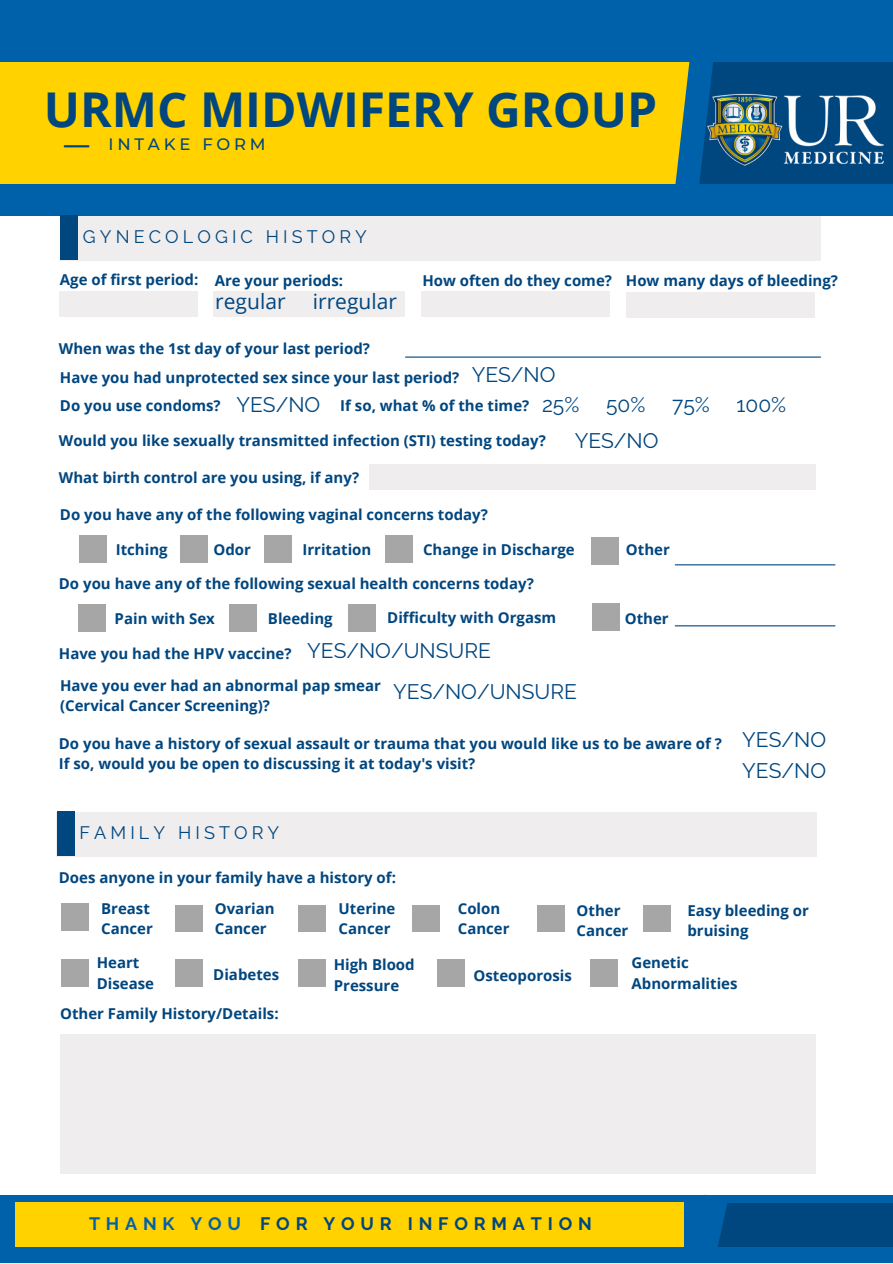
<style>
.page{position:relative;width:893px;height:1264px;background:#fff}
.page>*{position:absolute;margin:0;border:0;box-sizing:border-box;transform-origin:0 0}
.t1{font:700 48px "Open Sans";color:#00467f}
.t2{font:21px/30.6px "Raleway";color:#00467f}
.t3{font:21px "Open Sans";color:#00467f}
.t4{font:18px "Raleway";letter-spacing:.23em;color:#00467f}
.t5{font:700 18px "Raleway";letter-spacing:.32em;color:#00467f}
.t6{font:500 16.5px "Montserrat";letter-spacing:.23em;color:#00467f}
.t7{font:700 15px/20.2px "Open Sans";color:#00467f}
.s1{font-family:"Raleway";font-weight:400;font-size:21px}
.s2{color:#0061ab}
</style>
<div class="page">
<div style="left:0;top:0;width:892px;height:215px;background:#0061ab"></div>
<div style="left:0;top:62px;width:693px;height:122px;background:#ffd200"></div>
<hr style="left:65px;top:145px;width:23px;height:2px;background:#00467f">
<div style="left:59px;top:292px;width:138px;height:25px;background:#efeded"></div>
<hr style="left:405px;top:356px;width:415px;height:1px;background:#00467f">
<div style="left:694px;top:62px;width:198px;height:122px;background:#00467f"></div>
<svg style="left:660px;top:62px;width:69px;height:155px"></svg>
<img style="left:660px;top:92px;width:224px;height:77px">
<div style="left:60px;top:217px;width:760px;height:44px;background:#efeded"></div>
<div style="left:60px;top:215px;width:18px;height:45px;background:#00467f"></div>
<div style="left:213px;top:292px;width:192px;height:25px;background:#efeded"></div>
<div style="left:57px;top:812px;width:760px;height:44px;background:#efeded"></div>
<div style="left:57px;top:811px;width:18px;height:44px;background:#00467f"></div>
<div style="left:60px;top:1034px;width:755px;height:139px;background:#efeded"></div>
<div style="left:420px;top:291px;width:189px;height:26px;background:#efeded"></div>
<div style="left:626px;top:292px;width:188px;height:26px;background:#efeded"></div>
<div style="left:368px;top:464px;width:447px;height:25px;background:#efeded"></div>
<div style="left:385px;top:535px;width:28px;height:27px;background:#a6a6a6"></div>
<div style="left:264px;top:535px;width:28px;height:27px;background:#a6a6a6"></div>
<div style="left:180px;top:535px;width:27px;height:27px;background:#a6a6a6"></div>
<div style="left:79px;top:535px;width:28px;height:27px;background:#a6a6a6"></div>
<div style="left:591px;top:537px;width:28px;height:27px;background:#a6a6a6"></div>
<div style="left:348px;top:604px;width:28px;height:27px;background:#a6a6a6"></div>
<div style="left:229px;top:604px;width:28px;height:27px;background:#a6a6a6"></div>
<div style="left:78px;top:604px;width:28px;height:27px;background:#a6a6a6"></div>
<div style="left:592px;top:603px;width:27px;height:28px;background:#a6a6a6"></div>
<hr style="left:675px;top:564px;width:159px;height:1px;background:#00467f">
<hr style="left:675px;top:625px;width:159px;height:1px;background:#00467f">
<div style="left:412px;top:904px;width:28px;height:27px;background:#a6a6a6"></div>
<div style="left:298px;top:904px;width:28px;height:27px;background:#a6a6a6"></div>
<div style="left:175px;top:904px;width:27px;height:27px;background:#a6a6a6"></div>
<div style="left:61px;top:903px;width:28px;height:27px;background:#a6a6a6"></div>
<div style="left:537px;top:904px;width:28px;height:27px;background:#a6a6a6"></div>
<div style="left:298px;top:959px;width:28px;height:27px;background:#a6a6a6"></div>
<div style="left:175px;top:959px;width:27px;height:27px;background:#a6a6a6"></div>
<div style="left:61px;top:959px;width:28px;height:27px;background:#a6a6a6"></div>
<div style="left:437px;top:959px;width:27px;height:27px;background:#a6a6a6"></div>
<div style="left:590px;top:959px;width:28px;height:27px;background:#a6a6a6"></div>
<div style="left:642px;top:904px;width:28px;height:27px;background:#a6a6a6"></div>
<div style="left:0;top:1194px;width:892px;height:68px;background:#0061ab"></div>
<div style="left:15px;top:1202px;width:669px;height:44px;background:#ffd200"></div>
<div style="left:706px;top:1203px;width:186px;height:44px;background:#00467f"></div>
<svg style="left:676px;top:1173px;width:68px;height:74px"></svg>
<h1 class="t1" style="left:44px;top:76px;width:614px">URMC MIDWIFERY GROUP</h1>
<p class="t6" style="left:108px;top:134px;width:159px">INTAKE FORM</p>
<p class="t4" style="left:83px;top:226px;width:285px">GYNECOLOGIC HISTORY</p>
<p class="t7" style="left:60px;top:269px;width:285px">Age of first period: Are your periods:</p>
<h2 class="t3" style="left:215px;top:286px;width:72px">regular</h2>
<h2 class="t3" style="left:313px;top:286px;width:86px">irregular</h2>
<p class="t7" style="left:422px;top:270px;width:417px">How often do they come? How many days of bleeding?</p>
<p class="t7" style="left:59px;top:334px;width:402px;line-height:29.1px">When was the 1st day of your last period?<br>Have you had unprotected sex since your last period?</p>
<h2 class="t2" style="left:471px;top:360px;width:85px">YES/NO</h2>
<p class="t7" style="left:60px;top:395px;width:521px">Do you use condoms? <span class="s1">YES/NO</span> If so, what % of the time? <span class="s1">25%</span></p>
<h2 class="t2" style="left:606px;top:389px;width:41px">50%</h2>
<h2 class="t2" style="left:672px;top:389px;width:39px">75%</h2>
<h2 class="t2" style="left:736px;top:389px;width:51px">100%</h2>
<h2 class="t2" style="left:574px;top:425px;width:85px">YES/NO</h2>
<p class="t7" style="left:59px;top:467px;width:302px">What birth control are you using, if any?</p>
<p class="t7" style="left:59px;top:430px;width:488px">Would you like sexually transmitted infection (STI) testing today?</p>
<p class="t7" style="left:60px;top:504px;width:429px">Do you have any of the following vaginal concerns today?</p>
<p class="t7" style="left:116px;top:539px;width:53px">Itching</p>
<p class="t7" style="left:213px;top:539px;width:39px">Odor</p>
<p class="t7" style="left:302px;top:539px;width:70px">Irritation</p>
<p class="t7" style="left:423px;top:539px;width:153px">Change in Discharge</p>
<p class="t7" style="left:626px;top:539px;width:45px">Other</p>
<p class="t7" style="left:59px;top:572px;width:476px">Do you have any of the following sexual health concerns today?</p>
<p class="t7" style="left:115px;top:608px;width:102px">Pain with Sex</p>
<p class="t7" style="left:268px;top:608px;width:66px">Bleeding</p>
<p class="t7" style="left:387px;top:607px;width:170px">Difficulty with Orgasm</p>
<p class="t7" style="left:624px;top:608px;width:45px">Other</p>
<h2 class="t2" style="left:307px;top:635px;width:185px">YES/NO/UNSURE</h2>
<p class="t7" style="left:60px;top:675px;width:322px">Have you ever had an abnormal pap smear (Cervical Cancer Screening)?</p>
<h2 class="t2" style="left:393px;top:676px;width:185px">YES/NO/UNSURE</h2>
<p class="t7" style="left:59px;top:643px;width:234px">Have you had the HPV vaccine?</p>
<p class="t7" style="left:59px;top:732px;width:664px">Do you have a history of sexual assault or trauma that you would like us to be aware of ?<br>If so, would you be open to discussing it at today's visit?</p>
<h2 class="t2" style="left:742px;top:724px;width:85px">YES/NO<br>YES/NO</h2>
<p class="t4" style="left:80px;top:822px;width:201px">FAMILY HISTORY</p>
<p class="t7" style="left:59px;top:867px;width:338px">Does anyone in your family have a history of:</p>
<p class="t7" style="left:101px;top:897px;width:53px">Breast<br>Cancer</p>
<p class="t7" style="left:215px;top:897px;width:61px">Ovarian<br>Cancer</p>
<p class="t7" style="left:338px;top:897px;width:58px">Uterine<br>Cancer</p>
<p class="t7" style="left:576px;top:899px;width:53px">Other<br>Cancer</p>
<p class="t7" style="left:97px;top:952px;width:59px">Heart<br>Disease</p>
<p class="t7" style="left:213px;top:963px;width:67px">Diabetes</p>
<p class="t7" style="left:473px;top:964px;width:100px">Osteoporosis</p>
<p class="t7" style="left:458px;top:897px;width:53px">Colon<br>Cancer</p>
<p class="t7" style="left:687px;top:899px;width:123px">Easy bleeding or bruising</p>
<p class="t7" style="left:631px;top:952px;width:108px">Genetic<br>Abnormalities</p>
<p class="t7" style="left:334px;top:954px;width:82px">High Blood<br>Pressure</p>
<p class="t7" style="left:60px;top:1003px;width:220px">Other Family History/Details:</p>
<p class="t5" style="left:89px;top:1213px;width:504px"><span class="s2">THANK YOU</span> FOR YOUR INFORMATION</p>
</div>
